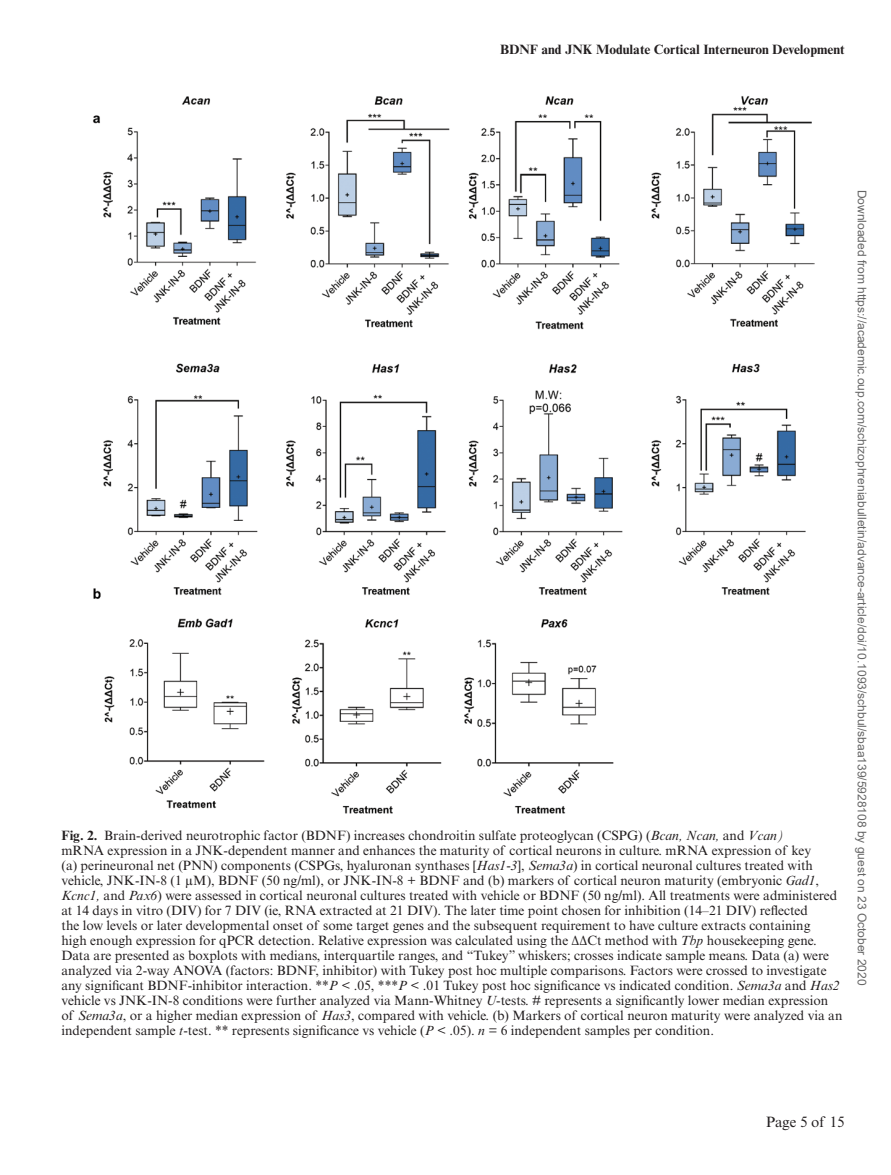
<style>
.page{position:relative;width:891px;height:1175px;background:#fff}
.page>*{position:absolute;margin:0;border:0;box-sizing:border-box;transform-origin:0 0}
.t1{font:15px "Times New Roman MT Std";color:#231f20}
.t2{font:13.5px/15px "Times New Roman MT Std";color:#231f20}
.t3{font:700 13.5px "Times New Roman MT Std";color:#231f20}
.t4{font:12px "Arial";color:#666}
.s1{font-weight:700}
.s2{font-style:italic}
.s3{font-family:"Gandhari Unicode"}
</style>
<div class="page">
<img style="left:93px;top:96px;width:721px;height:717px">
<p class="t3" style="left:500px;top:41px;width:346px">BDNF and JNK Modulate Cortical Interneuron Development</p>
<p class="t2" style="left:62px;top:828px;width:782px"><span class="s1">Fig. 2.</span> Brain-derived neurotrophic factor (BDNF) increases chondroitin sulfate proteoglycan (CSPG) (<span class="s2">Bcan, Ncan,</span> and <span class="s2">Vcan)<br></span>mRNA expression in a JNK-dependent manner and enhances the maturity of cortical neurons in culture. mRNA expression of key<br>(a) perineuronal net (PNN) components (CSPGs, hyaluronan synthases [<span class="s2">Has1-3</span>], <span class="s2">Sema3a</span>) in cortical neuronal cultures treated with vehicle, JNK-IN-8 (1 <span class="s3">μ</span>M), BDNF (50 ng/ml), or JNK-IN-8 + BDNF and (b) markers of cortical neuron maturity (embryonic <span class="s2">Gad1</span>, <span class="s2">Kcnc1,</span> and <span class="s2">Pax6</span>) were assessed in cortical neuronal cultures treated with vehicle or BDNF (50 ng/ml). All treatments were administered at 14 days in vitro (DIV) for 7 DIV (ie, RNA extracted at 21 DIV). The later time point chosen for inhibition (14–21 DIV) reflected<br>the low levels or later developmental onset of some target genes and the subsequent requirement to have culture extracts containing<br>high enough expression for qPCR detection. Relative expression was calculated using the ∆∆Ct method with <span class="s2">Tbp</span> housekeeping gene.<br>Data are presented as boxplots with medians, interquartile ranges, and “Tukey” whiskers; crosses indicate sample means. Data (a) were analyzed via 2-way ANOVA (factors: BDNF, inhibitor) with Tukey post hoc multiple comparisons. Factors were crossed to investigate any significant BDNF-inhibitor interaction. **<span class="s2">P</span> &lt; .05, ***<span class="s2">P</span> &lt; .01 Tukey post hoc significance vs indicated condition. <span class="s2">Sema3a</span> and <span class="s2">Has2 </span>vehicle vs JNK-IN-8 conditions were further analyzed via Mann-Whitney <span class="s2">U</span>-tests. # represents a significantly lower median expression of <span class="s2">Sema3a</span>, or a higher median expression of <span class="s2">Has3</span>, compared with vehicle. (b) Markers of cortical neuron maturity were analyzed via an independent sample <span class="s2">t</span>-test. ** represents significance vs vehicle (<span class="s2">P</span> &lt; .05). <span class="s2">n</span> = 6 independent samples per condition.</p>
<p class="t4" style="left:866px;top:189px;width:797px;rotate:90deg">Downloaded from https://academic.oup.com/schizophreniabulletin/advance-article/doi/10.1093/schbul/sbaa139/5928108 by guest on 23 October 2020</p>
<p class="t1" style="left:766px;top:1113px;width:80px">Page 5 of 15</p>
</div>
